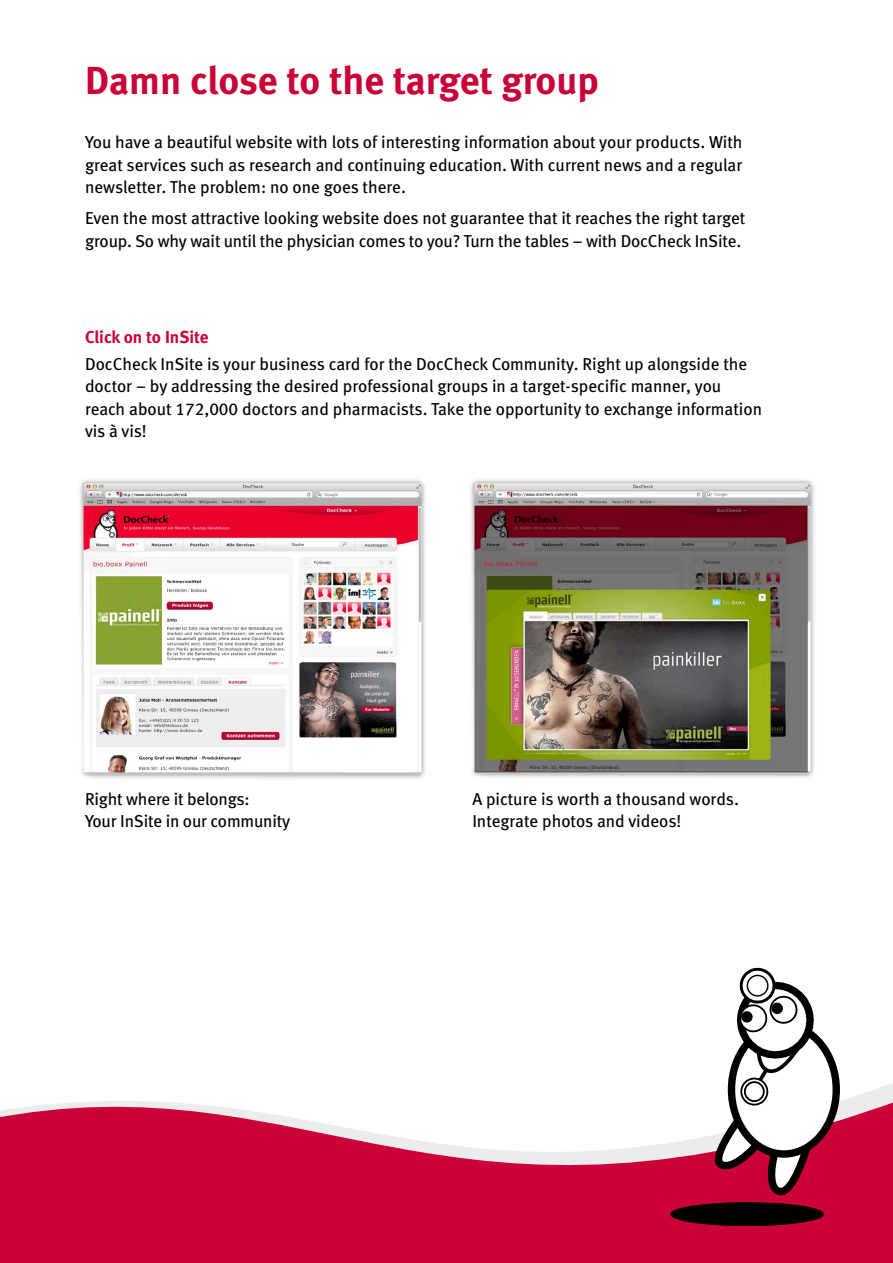
<style>
.page{position:relative;width:893px;height:1263px;background:#fff}
.page>*{position:absolute;margin:0;border:0;box-sizing:border-box;transform-origin:0 0}
.t1{font:39px "Meta Bold LF";color:#ca0237}
.t2{font:17.25px/22.5px "Meta Book LF";letter-spacing:-.005em;color:#000}
.t3{font:17.25px "Meta Bold LF";color:#ca0237}
</style>
<div class="page">
<svg style="left:0;top:1055px;width:893px;height:208px;fill:#ca0237"></svg>
<div style="left:671px;top:1203px;width:152px;height:22px;background:#000;border-radius:50%"></div>
<div style="left:670px;top:1202px;width:154px;height:24px;border:1px solid #000;border-radius:50%"></div>
<svg style="left:699px;top:1122px;width:117px;height:73px"></svg>
<div style="left:731px;top:1025px;width:105px;height:129px;background:#fff;border-radius:50%"></div>
<div style="left:728px;top:1021px;width:112px;height:137px;border:7px solid #000;border-radius:50%"></div>
<svg style="left:741px;top:1078px;width:26px;height:26px"></svg>
<div style="left:740px;top:1078px;width:28px;height:27px;border:2px solid #000;border-radius:50%"></div>
<div style="left:745px;top:1082px;width:19px;height:19px;background:#fff;border-radius:50%"></div>
<div style="left:744px;top:1081px;width:21px;height:21px;border:2px solid #000;border-radius:50%"></div>
<svg style="left:737px;top:968px;width:81px;height:119px"></svg>
<img style="left:79px;top:479px;width:346px;height:300px">
<img style="left:470px;top:479px;width:344px;height:299px">
<h1 class="t1" style="left:85px;top:57px;width:515px">Damn close to the target group</h1>
<p class="t2" style="left:85px;top:131px;width:659px;text-align:justify">You have a beautiful website with lots of interesting information about your products. With great services such as research and continuing education. With current news and a regular newsletter. The problem: no one goes there.</p>
<p class="t2" style="left:85px;top:207px;width:662px">Even the most attractive looking website does not guarantee that it reaches the right target group. So why wait until the physician comes to you? Turn the tables – with DocCheck InSite.</p>
<p class="t3" style="left:85px;top:326px;width:125px">Click on to InSite</p>
<p class="t2" style="left:85px;top:352px;width:678px">DocCheck InSite is your business card for the DocCheck Community. Right up alongside the doctor – by addressing the desired professional groups in a target-specific manner, you reach about 172,000 doctors and pharmacists. Take the opportunity to exchange information vis à vis!</p>
<p class="t2" style="left:85px;top:787px;width:207px">Right where it belongs:<br>Your InSite in our community</p>
<p class="t2" style="left:472px;top:787px;width:268px">A picture is worth a thousand words.<br>Integrate photos and videos!</p>
</div>
